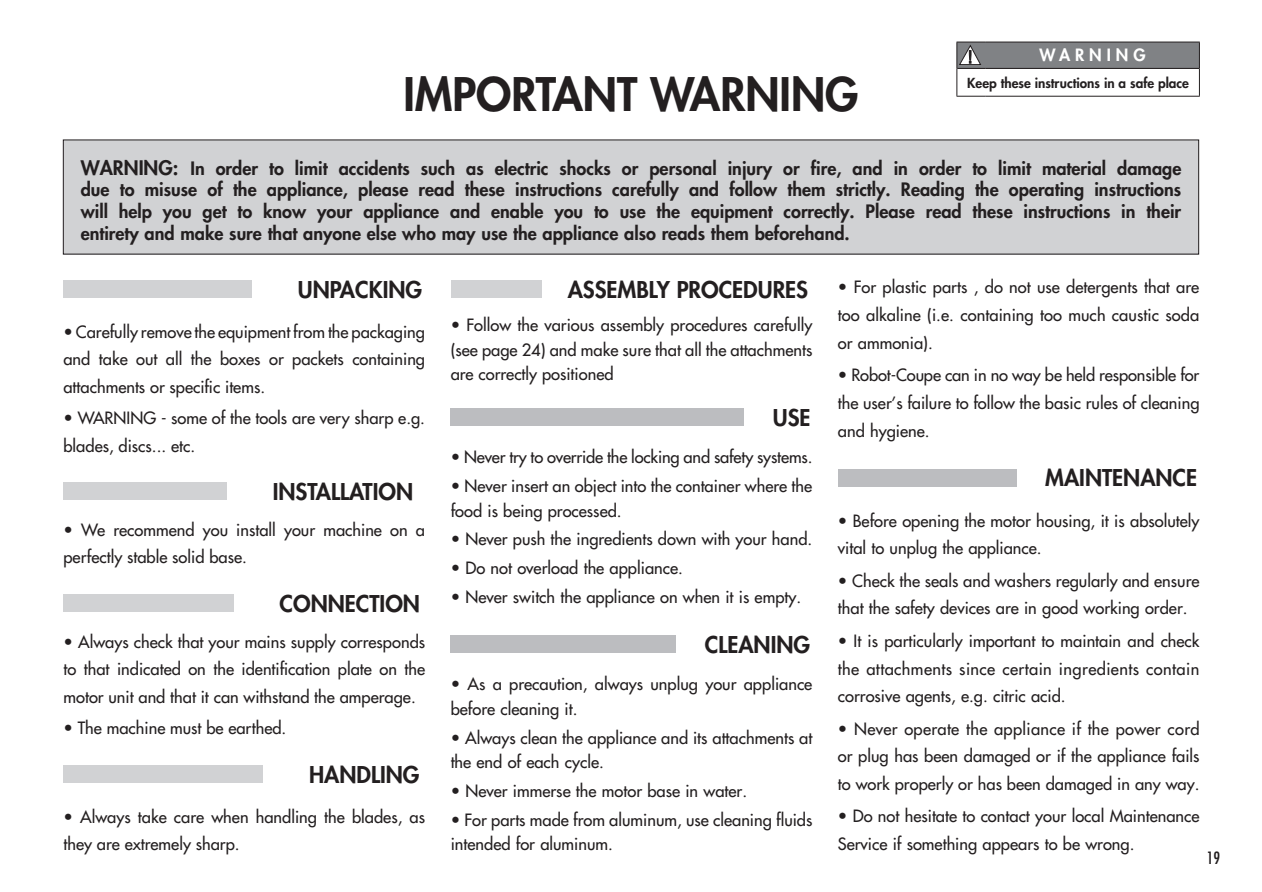
<style>
.page{position:relative;width:1262px;height:892px;background:#fff}
.page>*{position:absolute;margin:0;border:0;box-sizing:border-box;transform-origin:0 0}
.t1{font:800 45px "Futura";color:#231f20}
.t2{font:800 22.5px "Futura";color:#231f20}
.t3{font:800 19.5px "Futura";color:#231f20}
.t4{font:800 18px/21.6px "Futura";color:#231f20;text-align:justify}
.t5{font:16.5px/27.9px "Futura";color:#231f20}
.t6{font:800 16.5px "Futura";letter-spacing:.3em;color:#fff}
.t7{font:condensed 16.5px "Futura";color:#231f20}
.t8{font:800 13.5px "Futura";color:#231f20}
.s1{font-size:19.5px}
</style>
<div class="page">
<div style="left:63px;top:280px;width:189px;height:17px;background:#d1d2d4"></div>
<div style="left:63px;top:482px;width:164px;height:17px;background:#d1d2d4"></div>
<div style="left:63px;top:594px;width:171px;height:17px;background:#d1d2d4"></div>
<div style="left:63px;top:764px;width:200px;height:17px;background:#d1d2d4"></div>
<div style="left:450px;top:281px;width:91px;height:17px;background:#d1d2d4"></div>
<div style="left:450px;top:408px;width:294px;height:17px;background:#bcbdc0"></div>
<div style="left:450px;top:635px;width:226px;height:17px;background:#bcbdc0"></div>
<div style="left:837px;top:469px;width:179px;height:17px;background:#bcbdc0"></div>
<div style="left:63px;top:140px;width:1135px;height:114px;background:#d1d2d4"></div>
<svg style="left:956px;top:42px;width:243px;height:55px"></svg>
<h1 class="t1" style="left:403px;top:64px;width:27px">important</h1>
<h1 class="t1" style="left:650px;top:64px;width:31px">warning</h1>
<p class="t6" style="left:1039px;top:44px;width:107px">WARNING</p>
<p class="t8" style="left:967px;top:74px;width:223px">Keep these instructions in a safe place</p>
<p class="t4" style="left:81px;top:157px;width:1101px;text-indent:92px"><span class="s1">:</span> In order to limit accidents such as electric shocks or personal injury or fire, and in order to limit material damage due to misuse of the appliance, please read these instructions carefully and follow them strictly. Reading the operating instructions will help you get to know your appliance and enable you to use the equipment correctly. Please read these instructions in their entirety and make sure that anyone else who may use the appliance also reads them beforehand.</p>
<p class="t3" style="left:81px;top:154px;width:33px">Warning</p>
<h2 class="t2" style="left:298px;top:274px;width:15px">unpac</h2>
<h2 class="t2" style="left:368px;top:274px;width:28px">king</h2>
<p class="t5" style="left:63px;top:318px;width:363px;line-height:27.3px;text-align:justify">• Carefully remove the equipment from the packaging and take out all the boxes or packets containing attachments or specific items.</p>
<p class="t5" style="left:63px;top:404px;width:363px;line-height:27.3px">• WARNING - some of the tools are very sharp e.g. blades, discs... etc.</p>
<h2 class="t2" style="left:273px;top:476px;width:13px">installation</h2>
<p class="t5" style="left:63px;top:516px;width:363px;line-height:27.3px">• We recommend you install your machine on a perfectly stable solid base.</p>
<h2 class="t2" style="left:279px;top:588px;width:15px">connection</h2>
<p class="t5" style="left:63px;top:628px;width:363px;line-height:27.3px;text-align:justify">• Always check that your mains supply corresponds to that indicated on the identification plate on the motor unit and that it can withstand the amperage.</p>
<p class="t5" style="left:63px;top:714px;width:224px">• The machine must be earthed.</p>
<h2 class="t2" style="left:309px;top:759px;width:15px">handling</h2>
<p class="t5" style="left:63px;top:803px;width:363px;line-height:27.3px">• Always take care when handling the blades, as they are extremely sharp.</p>
<h2 class="t2" style="left:567px;top:274px;width:242px">ASSEMBLY PROCEDURES</h2>
<p class="t5" style="left:450px;top:312px;width:363px;line-height:24.5px;text-align:justify">• Follow the various assembly procedures carefully (see page 24) and make sure that all the attachments are correctly positioned</p>
<h2 class="t2" style="left:772px;top:402px;width:13px">use</h2>
<p class="t5" style="left:450px;top:443px;width:363px">• Never try to override the locking and safety systems.</p>
<p class="t5" style="left:450px;top:473px;width:363px;line-height:24.5px">• Never insert an object into the container where the food is being processed.</p>
<p class="t5" style="left:450px;top:525px;width:363px">• Never push the ingredients down with your hand.</p>
<p class="t5" style="left:450px;top:554px;width:234px">• Do not overload the appliance.</p>
<p class="t5" style="left:450px;top:582px;width:352px">• Never switch the appliance on when it is empty.</p>
<h2 class="t2" style="left:704px;top:629px;width:15px">cleaning</h2>
<p class="t5" style="left:450px;top:671px;width:363px;line-height:24.5px">• As a precaution, always unplug your appliance before cleaning it.</p>
<p class="t5" style="left:450px;top:725px;width:363px;line-height:24.5px">• Always clean the appliance and its attachments at the end of each cycle.</p>
<p class="t5" style="left:450px;top:776px;width:298px">• Never immerse the motor base in water.</p>
<p class="t5" style="left:450px;top:807px;width:363px;line-height:24.5px">• For parts made from aluminum, use cleaning fluids intended for aluminum.</p>
<p class="t5" style="left:837px;top:273px;width:363px;text-align:justify">• For plastic parts , do not use detergents that are too alkaline (i.e. containing too much caustic soda or ammonia).</p>
<p class="t5" style="left:837px;top:361px;width:363px;text-align:justify">• Robot-Coupe can in no way be held responsible for the user’s failure to follow the basic rules of cleaning and hygiene.</p>
<h2 class="t2" style="left:1044px;top:462px;width:15px">maintenance</h2>
<p class="t5" style="left:837px;top:506px;width:363px">• Before opening the motor housing, it is absolutely vital to unplug the appliance.</p>
<p class="t5" style="left:837px;top:566px;width:363px">• Check the seals and washers regularly and ensure that the safety devices are in good working order.</p>
<p class="t5" style="left:837px;top:626px;width:363px;text-align:justify">• It is particularly important to maintain and check the attachments since certain ingredients contain corrosive agents, e.g. citric acid.</p>
<p class="t5" style="left:837px;top:714px;width:363px;text-align:justify">• Never operate the appliance if the power cord or plug has been damaged or if the appliance fails to work properly or has been damaged in any way.</p>
<p class="t5" style="left:837px;top:802px;width:363px">• Do not hesitate to contact your local Maintenance<br>Service if something appears to be wrong.</p>
<p class="t7" style="left:1206px;top:846px;width:15px">19</p>
</div>
